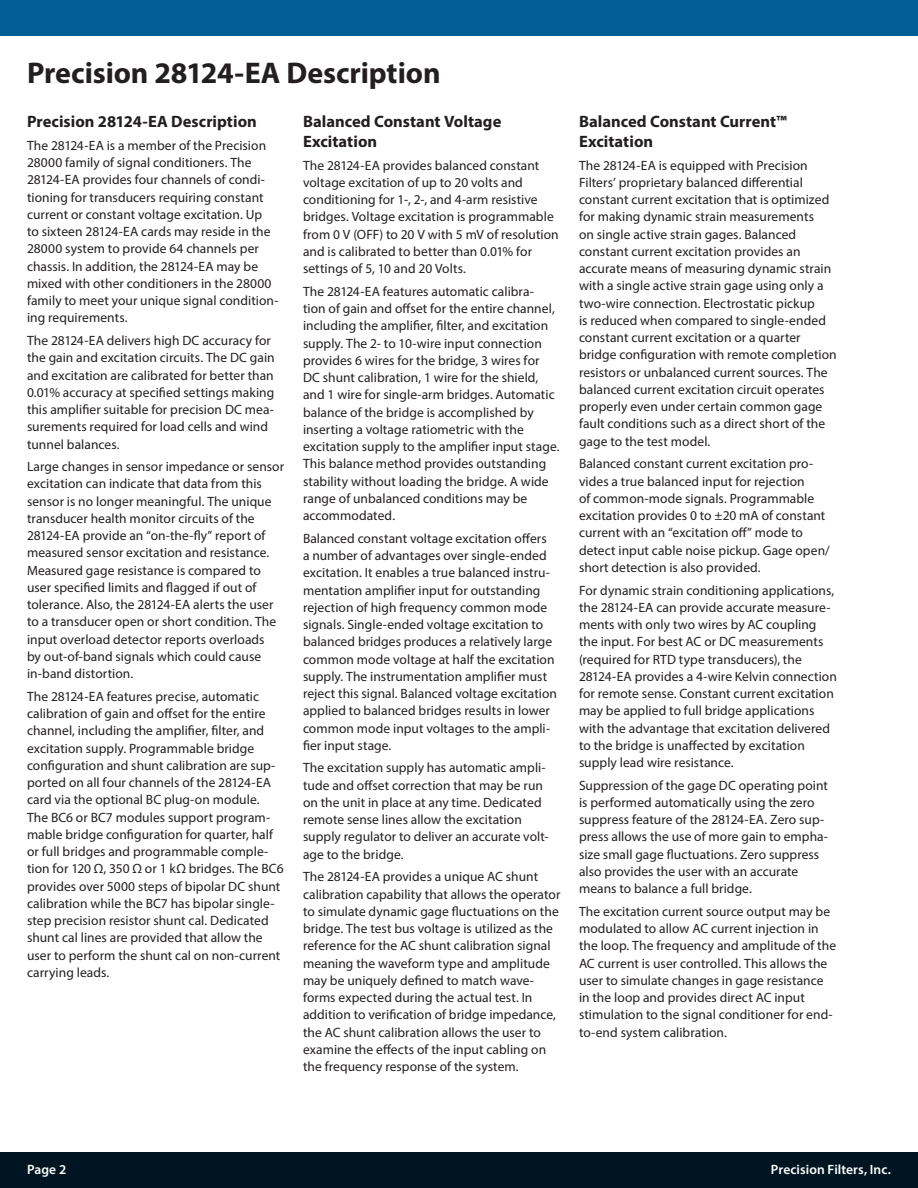
<style>
.page{position:relative;width:918px;height:1188px;background:#fff}
.page>*{position:absolute;margin:0;border:0;box-sizing:border-box;transform-origin:0 0}
.t1{font:700 30px "Myriad Pro";letter-spacing:-.005em;color:#231f20}
.t2{font:700 16.5px/19.8px "Myriad Pro";color:#231f20}
.t3{font:13.5px/17.2px "Myriad Pro";letter-spacing:.005em;color:#231f20}
.t4{font:600 13.5px "Myriad Pro";letter-spacing:.005em;color:#fff}
</style>
<div class="page">
<div style="left:0;top:0;width:918px;height:36px;background:#005d95"></div>
<div style="left:0;top:1152px;width:918px;height:36px;background:#001522"></div>
<h1 class="t1" style="left:27px;top:53px;width:415px">Precision 28124-EA Description</h1>
<p class="t2" style="left:27px;top:111px;width:231px">Precision 28124-EA Description</p>
<p class="t3" style="left:27px;top:136px;width:253px">The 28124-EA is a member of the Precision 28000 family of signal conditioners. The 28124-EA provides four channels of condi&shy;tioning for transducers requiring constant current or constant voltage excitation. Up<br>to sixteen 28124-EA cards may reside in the 28000 system to provide 64 channels per chassis. In addition, the 28124-EA may be mixed with other conditioners in the 28000 family to meet your unique signal condition&shy;ing requirements.</p>
<p class="t3" style="left:27px;top:332px;width:249px">The 28124-EA delivers high DC accuracy for the gain and excitation circuits. The DC gain and excitation are calibrated for better than 0.01% accuracy at specified settings making this amplifier suitable for precision DC mea&shy;surements required for load cells and wind tunnel balances.</p>
<p class="t3" style="left:27px;top:458px;width:259px">Large changes in sensor impedance or sensor excitation can indicate that data from this sensor is no longer meaningful. The unique transducer health monitor circuits of the 28124-EA provide an “on-the-fly” report of measured sensor excitation and resistance.<br>Measured gage resistance is compared to user specified limits and flagged if out of tolerance. Also, the 28124-EA alerts the user to a transducer open or short condition. The input overload detector reports overloads<br>by out-of-band signals which could cause in-band distortion.</p>
<p class="t3" style="left:27px;top:688px;width:258px">The 28124-EA features precise, automatic calibration of gain and offset for the entire channel, including the amplifier, filter, and excitation supply. Programmable bridge configuration and shunt calibration are sup&shy;ported on all four channels of the 28124-EA card via the optional BC plug-on module.<br>The BC6 or BC7 modules support program&shy;mable bridge configuration for quarter, half or full bridges and programmable comple&shy;tion for 120 Ω, 350 Ω or 1 kΩ bridges. The BC6 provides over 5000 steps of bipolar DC shunt calibration while the BC7 has bipolar single&shy;step precision resistor shunt cal. Dedicated shunt cal lines are provided that allow the user to perform the shunt cal on non-current carrying leads.</p>
<p class="t2" style="left:303px;top:111px;width:200px">Balanced Constant Voltage<br>Excitation</p>
<p class="t3" style="left:303px;top:156px;width:257px">The 28124-EA provides balanced constant voltage excitation of up to 20 volts and conditioning for 1-, 2-, and 4-arm resistive bridges. Voltage excitation is programmable from 0 V (OFF) to 20 V with 5 mV of resolution and is calibrated to better than 0.01% for settings of 5, 10 and 20 Volts.</p>
<p class="t3" style="left:303px;top:282px;width:258px">The 28124-EA features automatic calibra&shy;tion of gain and offset for the entire channel, including the amplifier, filter, and excitation supply. The 2- to 10-wire input connection provides 6 wires for the bridge, 3 wires for DC shunt calibration, 1 wire for the shield, and 1 wire for single-arm bridges. Automatic balance of the bridge is accomplished by inserting a voltage ratiometric with the excitation supply to the amplifier input stage.<br>This balance method provides outstanding stability without loading the bridge. A wide range of unbalanced conditions may be accommodated.</p>
<p class="t3" style="left:303px;top:529px;width:256px">Balanced constant voltage excitation offers<br>a number of advantages over single-ended excitation. It enables a true balanced instru&shy;mentation amplifier input for outstanding rejection of high frequency common mode signals. Single-ended voltage excitation to balanced bridges produces a relatively large common mode voltage at half the excitation supply. The instrumentation amplifier must reject this signal. Balanced voltage excitation applied to balanced bridges results in lower common mode input voltages to the ampli&shy;fier input stage.</p>
<p class="t3" style="left:303px;top:759px;width:247px">The excitation supply has automatic ampli&shy;tude and offset correction that may be run on the unit in place at any time. Dedicated remote sense lines allow the excitation supply regulator to deliver an accurate volt&shy;age to the bridge.</p>
<p class="t3" style="left:303px;top:868px;width:259px">The 28124-EA provides a unique AC shunt calibration capability that allows the operator to simulate dynamic gage fluctuations on the bridge. The test bus voltage is utilized as the reference for the AC shunt calibration signal meaning the waveform type and amplitude may be uniquely defined to match wave&shy;forms expected during the actual test. In addition to verification of bridge impedance, the AC shunt calibration allows the user to examine the effects of the input cabling on the frequency response of the system.</p>
<p class="t2" style="left:579px;top:111px;width:209px">Balanced Constant Current™<br>Excitation</p>
<p class="t3" style="left:579px;top:156px;width:259px">The 28124-EA is equipped with Precision Filters’ proprietary balanced differential constant current excitation that is optimized for making dynamic strain measurements<br>on single active strain gages. Balanced constant current excitation provides an accurate means of measuring dynamic strain with a single active strain gage using only a two-wire connection. Electrostatic pickup<br>is reduced when compared to single-ended constant current excitation or a quarter bridge configuration with remote completion resistors or unbalanced current sources. The balanced current excitation circuit operates properly even under certain common gage fault conditions such as a direct short of the gage to the test model.</p>
<p class="t3" style="left:579px;top:455px;width:252px">Balanced constant current excitation pro&shy;vides a true balanced input for rejection<br>of common-mode signals. Programmable excitation provides 0 to ±20 mA of constant current with an “excitation off” mode to detect input cable noise pickup. Gage open/ short detection is also provided.</p>
<p class="t3" style="left:579px;top:581px;width:259px">For dynamic strain conditioning applications, the 28124-EA can provide accurate measure&shy;ments with only two wires by AC coupling the input. For best AC or DC measurements (required for RTD type transducers), the 28124-EA provides a 4-wire Kelvin connection for remote sense. Constant current excitation may be applied to full bridge applications with the advantage that excitation delivered to the bridge is unaffected by excitation supply lead wire resistance.</p>
<p class="t3" style="left:579px;top:776px;width:251px">Suppression of the gage DC operating point is performed automatically using the zero suppress feature of the 28124-EA. Zero sup&shy;press allows the use of more gain to empha&shy;size small gage fluctuations. Zero suppress also provides the user with an accurate means to balance a full bridge.</p>
<p class="t3" style="left:579px;top:902px;width:259px">The excitation current source output may be modulated to allow AC current injection in the loop. The frequency and amplitude of the AC current is user controlled. This allows the user to simulate changes in gage resistance in the loop and provides direct AC input stimulation to the signal conditioner for end&shy;to-end system calibration.</p>
<p class="t4" style="left:27px;top:1161px;width:41px">Page 2</p>
<p class="t4" style="left:771px;top:1161px;width:122px">Precision Filters, Inc.</p>
</div>
